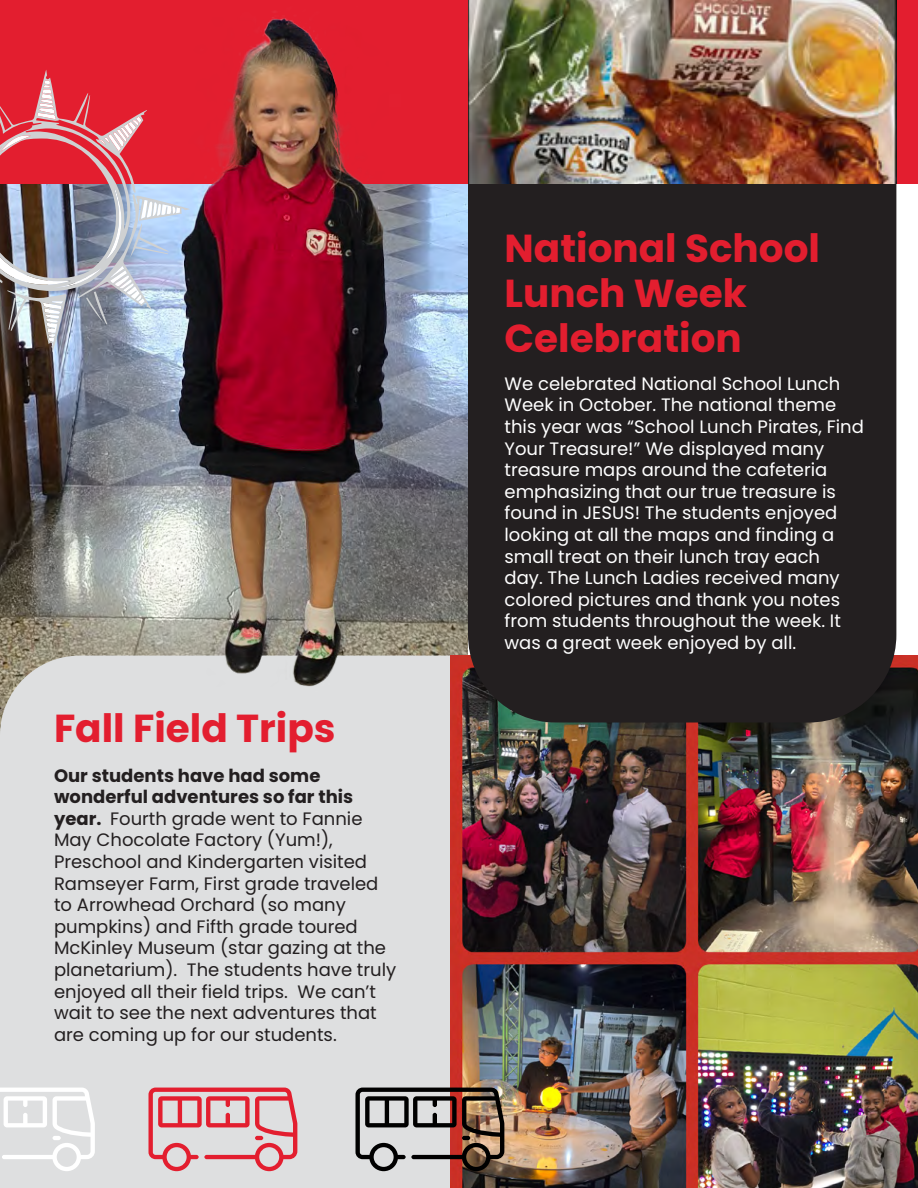
<style>
.page{position:relative;width:918px;height:1188px;background:#fff}
.page>*{position:absolute;margin:0;border:0;box-sizing:border-box;transform-origin:0 0}
.t1{font:700 39px/45px "Poppins";color:#e31e2f}
.t2{font:18px/21.6px "Poppins";color:#fff}
.t3{font:18px/21.6px "Poppins";color:#231f20}
.s1{font-weight:700}
</style>
<div class="page">
<img style="left:1px;top:184px;width:467px;height:472px">
<div style="left:0;top:735px;width:918px;height:453px;background:#dedfe0"></div>
<div style="left:0;top:0;width:918px;height:184px;background:#e31e2f"></div>
<div style="left:0;top:656px;width:450px;height:79px;background:#dedfe0"></div>
<img style="left:450px;top:656px;width:468px;height:532px">
<div style="left:468px;top:184px;width:428px;height:539px;background:#231f20"></div>
<img style="left:468px;top:0;width:428px;height:184px">
<img style="left:157px;top:17px;width:254px;height:684px">
<img style="left:0;top:70px;width:190px;height:282px">
<svg style="left:356px;top:1088px;width:148px;height:83px"></svg>
<svg style="left:149px;top:1088px;width:148px;height:83px"></svg>
<svg style="left:0;top:1088px;width:95px;height:83px"></svg>
<h1 class="t1" style="left:54px;top:706px;width:283px">Fall Field Trips</h1>
<p class="t3" style="left:54px;top:765px;width:344px"><span class="s1">Our students have had some wonderful adventures so far this year.</span> Fourth grade went to Fannie May Chocolate Factory (Yum!), Preschool and Kindergarten visited Ramseyer Farm, First grade traveled to Arrowhead Orchard (so many pumpkins) and Fifth grade toured McKinley Museum (star gazing at the planetarium). The students have truly enjoyed all their field trips. We can’t wait to see the next adventures that are coming up for our students.</p>
<h1 class="t1" style="left:505px;top:226px;width:317px">National School<br>Lunch Week<br>Celebration</h1>
<p class="t2" style="left:505px;top:373px;width:361px">We celebrated National School Lunch Week in October. The national theme this year was “School Lunch Pirates, Find Your Treasure!” We displayed many treasure maps around the cafeteria emphasizing that our true treasure is found in JESUS! The students enjoyed looking at all the maps and finding a small treat on their lunch tray each<br>day. The Lunch Ladies received many colored pictures and thank you notes from students throughout the week. It was a great week enjoyed by all.</p>
</div>
